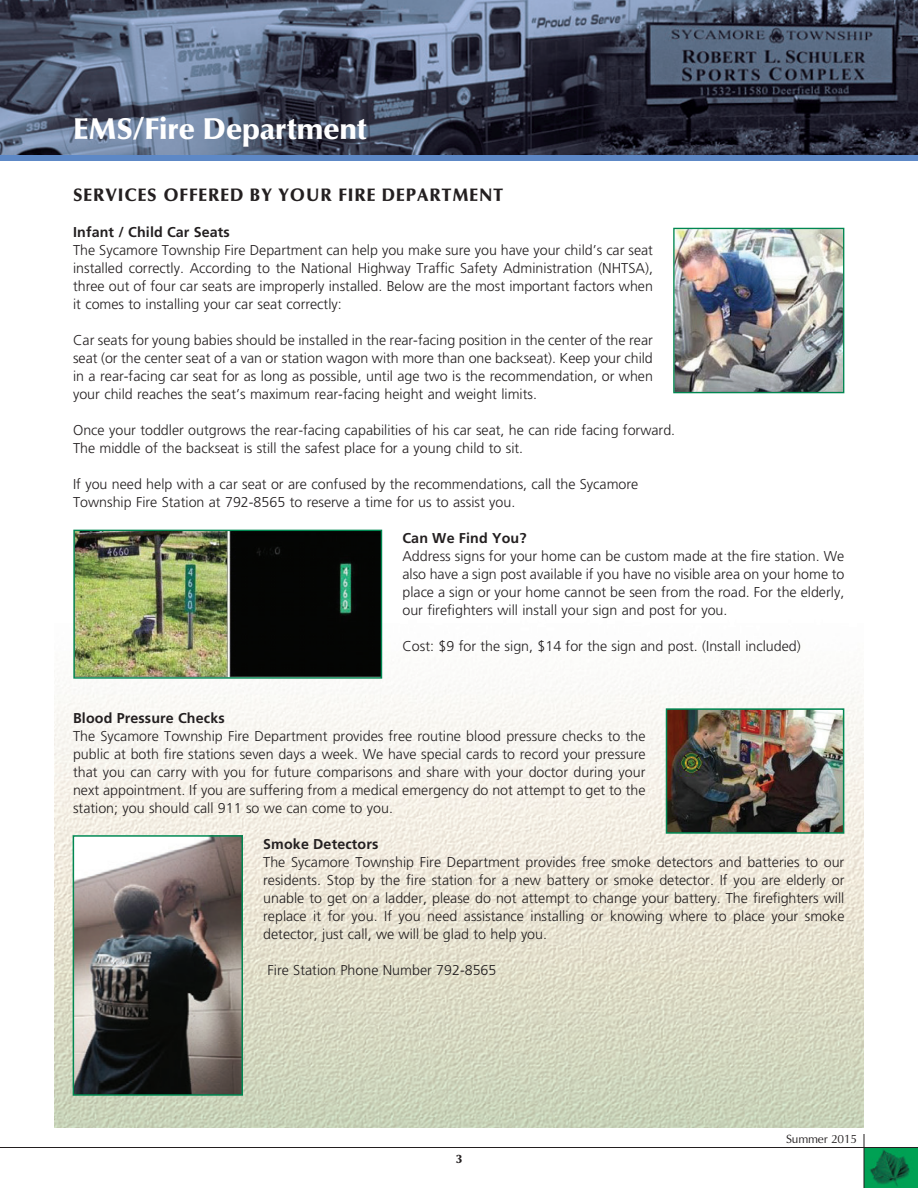
<style>
.page{position:relative;width:918px;height:1188px;background:#fff}
.page>*{position:absolute;margin:0;border:0;box-sizing:border-box;transform-origin:0 0}
.t1{font:900 30px "Optima";letter-spacing:-.01em;color:#fff}
.t2{font:900 18px "Optima";letter-spacing:.05em;color:#231f20;scale:.96 1}
.t3{font:300 14.25px/18px "Frutiger";color:#231f20;text-align:justify}
.t4{font:700 14.25px "Frutiger";letter-spacing:.01em;color:#231f20}
.t5{font:12px "Optima";letter-spacing:-.015em;color:#231f20}
.t6{font:900 12px "Optima";color:#231f20}
</style>
<div class="page">
<img style="left:865px;top:1148px;width:53px;height:40px">
<hr style="left:864px;top:1134px;width:1px;height:54px;background:#231f20">
<hr style="left:0;top:1147px;width:918px;height:1px;background:#231f20">
<img style="left:54px;top:610px;width:810px;height:517px">
<img style="left:0;top:0;width:918px;height:155px">
<div style="left:0;top:155px;width:918px;height:6px;background:#5d88c6"></div>
<img style="left:76px;top:838px;width:164px;height:255px">
<div style="left:73px;top:835px;width:170px;height:261px;border:2px solid #008751"></div>
<img style="left:669px;top:711px;width:172px;height:120px">
<div style="left:666px;top:708px;width:178px;height:126px;border:2px solid #008751"></div>
<img style="left:675px;top:230px;width:167px;height:161px">
<div style="left:673px;top:228px;width:171px;height:165px;border:1px solid #008751"></div>
<img style="left:75px;top:532px;width:305px;height:145px">
<div style="left:73px;top:530px;width:309px;height:149px;border:1px solid #008751"></div>
<h1 class="t1" style="left:73px;top:111px;width:295px">EMS/Fire Department</h1>
<p class="t2" style="left:73px;top:184px;width:449px">SERVICES OFFERED BY YOUR FIRE DEPARTMENT</p>
<p class="t4" style="left:73px;top:223px;width:158px">Infant / Child Car Seats</p>
<p class="t3" style="left:73px;top:241px;width:581px">The Sycamore Township Fire Department can help you make sure you have your child’s car seat installed correctly. According to the National Highway Traffic Safety Administration (NHTSA), three out of four car seats are improperly installed. Below are the most important factors when it comes to installing your car seat correctly:</p>
<p class="t3" style="left:73px;top:331px;width:581px">Car seats for young babies should be installed in the rear-facing position in the center of the rear seat (or the center seat of a van or station wagon with more than one backseat). Keep your child in a rear-facing car seat for as long as possible, until age two is the recommendation, or when your child reaches the seat’s maximum rear-facing height and weight limits.</p>
<p class="t3" style="left:73px;top:421px;width:604px">Once your toddler outgrows the rear-facing capabilities of his car seat, he can ride facing forward.<br>The middle of the backseat is still the safest place for a young child to sit.</p>
<p class="t3" style="left:73px;top:475px;width:567px">If you need help with a car seat or are confused by the recommendations, call the Sycamore<br>Township Fire Station at 792-8565 to reserve a time for us to assist you.</p>
<p class="t4" style="left:402px;top:529px;width:126px">Can We Find You?</p>
<p class="t3" style="left:402px;top:547px;width:443px">Address signs for your home can be custom made at the fire station. We also have a sign post available if you have no visible area on your home to place a sign or your home cannot be seen from the road. For the elderly, our firefighters will install your sign and post for you.</p>
<p class="t3" style="left:402px;top:637px;width:400px">Cost: $9 for the sign, $14 for the sign and post. (Install included)</p>
<p class="t4" style="left:73px;top:709px;width:153px">Blood Pressure Checks</p>
<p class="t3" style="left:73px;top:727px;width:574px">The Sycamore Township Fire Department provides free routine blood pressure checks to the public at both fire stations seven days a week. We have special cards to record your pressure that you can carry with you for future comparisons and share with your doctor during your next appointment. If you are suffering from a medical emergency do not attempt to get to the station; you should call 911 so we can come to you.</p>
<p class="t4" style="left:263px;top:835px;width:117px">Smoke Detectors</p>
<p class="t3" style="left:263px;top:853px;width:583px">The Sycamore Township Fire Department provides free smoke detectors and batteries to our residents. Stop by the fire station for a new battery or smoke detector. If you are elderly or unable to get on a ladder, please do not attempt to change your battery. The firefighters will replace it for you. If you need assistance installing or knowing where to place your smoke detector, just call, we will be glad to help you.</p>
<p class="t3" style="left:268px;top:961px;width:230px">Fire Station Phone Number 792-8565</p>
<p class="t6" style="left:456px;top:1152px;width:7px">3</p>
<p class="t5" style="left:786px;top:1132px;width:73px">Summer 2015</p>
</div>
